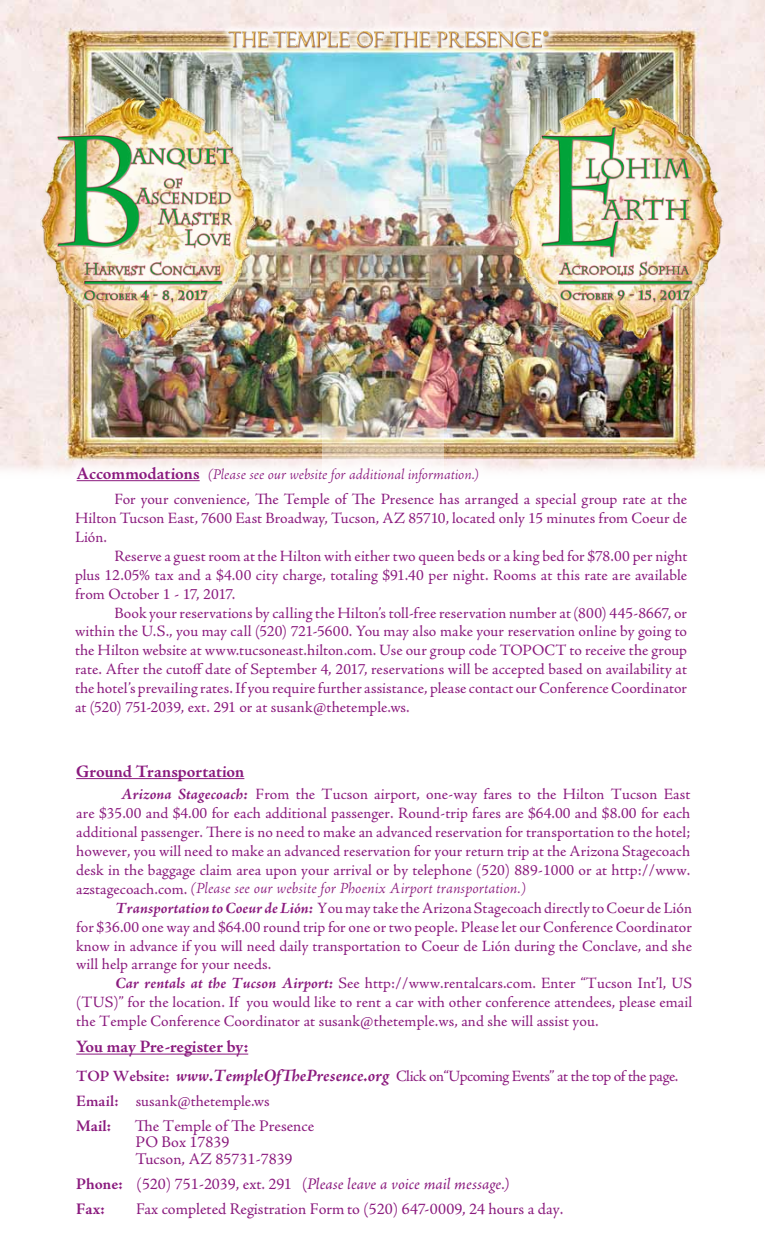
<style>
.page{position:relative;width:765px;height:1260px;background:#fff}
.page>*{position:absolute;margin:0;border:0;box-sizing:border-box;transform-origin:0 0}
.t1{font:700 17.5px "Adobe Jenson Pro";letter-spacing:-.005em;color:#8a1a7e}
.t2{font:italic 16.38px "Adobe Jenson Pro";color:#8a1a7e}
.t3{font:16.25px/16.2px "Adobe Jenson Pro";color:#8a1a7e}
.t4{font:700 16.25px "Adobe Jenson Pro";color:#8a1a7e}
.t5{font:15.75px/18.9px "Adobe Jenson Pro";letter-spacing:.005em;color:#8a1a7e;text-align:justify}
.t6{font:15.75px/25px "Adobe Jenson Pro";letter-spacing:-.025em;color:#8a1a7e}
.t7{font:italic 300 15.12px "Adobe Jenson Pro";letter-spacing:-.005em;color:#8a1a7e}
.s1{font-weight:700;font-style:normal;font-size:17.5px}
.s2{font-weight:700;font-style:italic}
.s3{font-weight:300;font-style:italic}
.s4{font-weight:600}
.s5{font-weight:700;font-style:italic;font-size:17.5px}
.s6{font-weight:600;font-size:15.88px}
.s7{font-weight:700;font-style:normal;font-size:16.25px}
.s8{font-style:normal;font-size:16.25px}
.s9{font-style:normal}
</style>
<div class="page">
<img style="left:1px;top:1px;width:764px;height:470px">
<img style="left:205px;top:16px;width:355px;height:45px">
<hr style="left:76px;top:1054px;width:172px;height:1px;background:#8a1a7e">
<img style="left:322px;top:342px;width:122px;height:111px">
<div style="left:63px;top:453px;width:429px;height:44px;background:#fff;opacity:.55"></div>
<hr style="left:77px;top:480px;width:123px;height:1px;background:#8a1a7e">
<hr style="left:76px;top:778px;width:168px;height:1px;background:#8a1a7e">
<img style="left:38px;top:89px;width:225px;height:22px">
<img style="left:19px;top:111px;width:273px;height:261px">
<img style="left:501px;top:98px;width:226px;height:244px">
<img style="left:505px;top:90px;width:210px;height:241px">
<p class="t7" style="left:77px;top:466px;width:404px"><span class="s1">Accommodations</span> (Please see our website for additional information.)</p>
<p class="t5" style="left:75px;top:490px;width:614px;text-indent:39px">For your convenience, The Temple of The Presence has arranged a special group rate at the Hilton Tucson East, 7600 East Broadway, Tucson, AZ 85710, located only 15 minutes from Coeur de Lión.</p>
<p class="t5" style="left:75px;top:547px;width:614px;text-indent:39px">Reserve a guest room at the Hilton with either two queen beds or a king bed for $78.00 per night plus 12.05% tax and a $4.00 city charge, totaling $91.40 per night. Rooms at this rate are available from October 1 - 17, 2017.</p>
<p class="t5" style="left:75px;top:603px;width:614px;text-indent:39px">Book your reservations by calling the Hilton’s toll-free reservation number at (800) 445-8667, or within the U.S., you may call (520) 721-5600. You may also make your reservation online by going to the Hilton website at www.tucsoneast.hilton.com. Use our group code TOPOCT to receive the group rate. After the cutoff date of September 4, 2017, reservations will be accepted based on availability at the hotel’s prevailing rates. If you require further assistance, please contact our Conference Coordinator at (520) 751-2039, ext. 291 or at susank@thetemple.ws.</p>
<p class="t1" style="left:76px;top:761px;width:170px">Ground Transportation</p>
<p class="t5" style="left:76px;top:785px;width:616px;text-indent:45px"><span class="s2">Arizona Stagecoach:</span> From the Tucson airport, one-way fares to the Hilton Tucson East are $35.00 and $4.00 for each additional passenger. Round-trip fares are $64.00 and $8.00 for each additional passenger. There is no need to make an advanced reservation for transportation to the hotel; however, you will need to make an advanced reservation for your return trip at the Arizona Stagecoach desk in the baggage claim area upon your arrival or by telephone (520) 889-1000 or at http://www. azstagecoach.com. <span class="s3">(Please see our website for Phoenix Airport transportation.)</span></p>
<p class="t5" style="left:76px;top:899px;width:617px;text-indent:39px"><span class="s2">Transportation to Coeur de Lión:</span> You may take the Arizona Stagecoach directly to Coeur de Lión for $36.00 one way and $64.00 round trip for one or two people. Please let our Conference Coordinator know in advance if you will need daily transportation to Coeur de Lión during the Conclave, and she will help arrange for your needs.</p>
<p class="t5" style="left:76px;top:974px;width:617px;text-indent:39px"><span class="s2">Car rentals at the Tucson Airport:</span> See http://www.rentalcars.com. Enter “Tucson Int’l, US (TUS)” for the location. If you would like to rent a car with other conference attendees, please email the Temple Conference Coordinator at susank@thetemple.ws, and she will assist you.</p>
<p class="t1" style="left:76px;top:1037px;width:174px">You may Pre-register by:</p>
<p class="t6" style="left:76px;top:1064px;width:604px"><span class="s4">TOP Website:</span> <span class="s5">www.TempleOfThePresence.org</span> Click on“Upcoming Events” at the top of the page.<br><span class="s6">Email:</span> susank@thetemple.ws</p>
<p class="t4" style="left:76px;top:1117px;width:36px">Mail:</p>
<p class="t3" style="left:135px;top:1118px;width:181px">The Temple of The Presence<br>PO Box 17839<br>Tucson, AZ 85731-7839</p>
<p class="t2" style="left:76px;top:1174px;width:435px"><span class="s7">Phone:</span> <span class="s8">(520) 751-2039, ext. 291</span> <span class="s9">(</span>Please leave a voice mail message.)</p>
<p class="t4" style="left:76px;top:1199px;width:30px">Fax:</p>
<p class="t3" style="left:136px;top:1201px;width:429px">Fax completed Registration Form to (520) 647-0009, 24 hours a day.</p>
</div>
